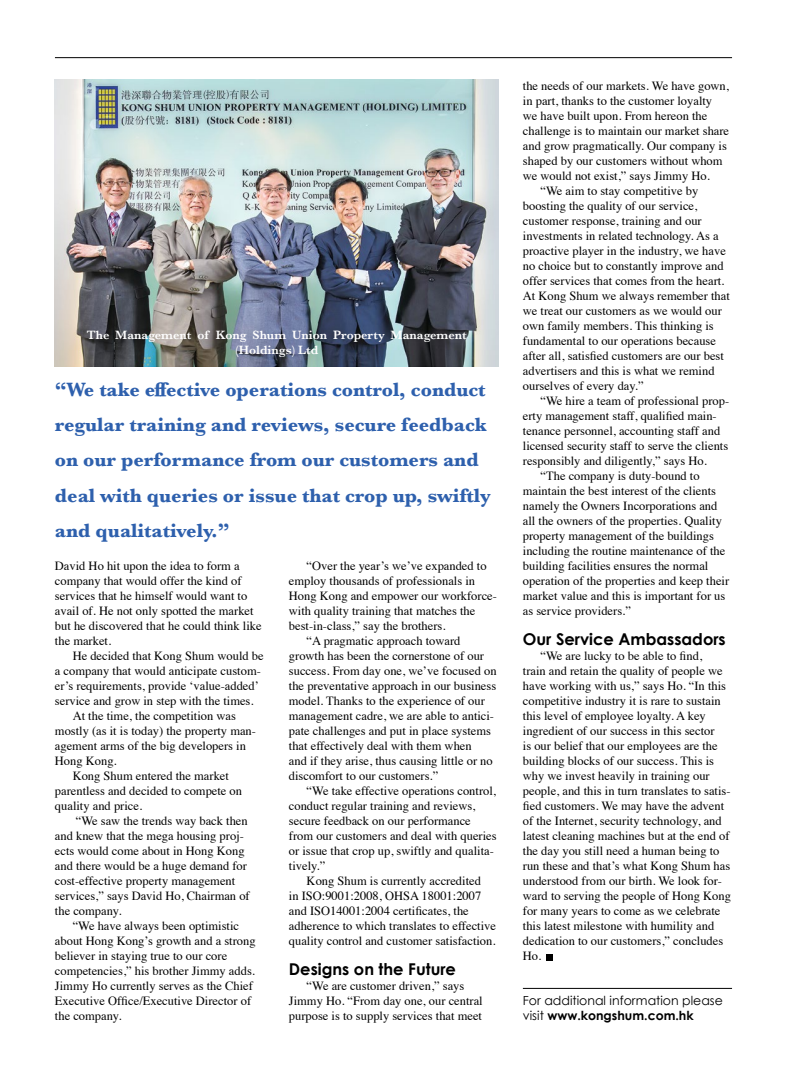
<style>
.page{position:relative;width:787px;height:1081px;background:#fff}
.page>*{position:absolute;margin:0;border:0;box-sizing:border-box;transform-origin:0 0}
.t1{font:700 20px/35px "Baskerville";color:#2e60ad}
.t2{font:700 16.25px "Century Gothic";color:#000}
.t3{font:12.5px/15px "Times";color:#000}
.t4{font:600 12.5px/15px "Baskerville";color:#fff;text-align:center}
.t5{font:12.5px/15px "Century Gothic";color:#000}
.s1{font-weight:700}
</style>
<div class="page">
<hr style="left:55px;top:57px;width:677px;height:1px;background:#000">
<img style="left:55px;top:80px;width:444px;height:286px">
<hr style="left:523px;top:988px;width:209px;height:1px;background:#000">
<svg style="left:546px;top:954px;width:7px;height:6px"></svg>
<p class="t4" style="left:87px;top:327px;width:381px">The Management of Kong Shum Union Property Management (Holdings) Ltd</p>
<h1 class="t1" style="left:55px;top:373px;width:437px">“We take effective operations control, conduct regular training and reviews, secure feedback on our performance from our customers and deal with queries or issue that crop up, swiftly and qualitatively.”</h1>
<p class="t3" style="left:55px;top:557px;width:208px">David Ho hit upon the idea to form a company that would offer the kind of services that he himself would want to avail of. He not only spotted the market but he discovered that he could think like the market.</p>
<p class="t3" style="left:73px;top:647px;width:192px">He decided that Kong Shum would be</p>
<p class="t3" style="left:55px;top:662px;width:207px">a company that would anticipate custom-</p>
<p class="t3" style="left:55px;top:677px;width:205px">er’s requirements, provide ‘value-added’</p>
<p class="t3" style="left:55px;top:692px;width:200px">service and grow in step with the times.</p>
<p class="t3" style="left:73px;top:707px;width:165px">At the time, the competition was</p>
<p class="t3" style="left:55px;top:722px;width:202px">mostly (as it is today) the property man-</p>
<p class="t3" style="left:55px;top:737px;width:192px">agement arms of the big developers in</p>
<p class="t3" style="left:55px;top:752px;width:63px">Hong Kong.</p>
<p class="t3" style="left:73px;top:767px;width:158px">Kong Shum entered the market</p>
<p class="t3" style="left:55px;top:782px;width:189px">parentless and decided to compete on</p>
<p class="t3" style="left:55px;top:797px;width:89px">quality and price.</p>
<p class="t3" style="left:76px;top:812px;width:173px">“We saw the trends way back then</p>
<p class="t3" style="left:55px;top:827px;width:190px">and knew that the mega housing proj-</p>
<p class="t3" style="left:55px;top:842px;width:191px">ects would come about in Hong Kong</p>
<p class="t3" style="left:55px;top:857px;width:193px">and there would be a huge demand for</p>
<p class="t3" style="left:55px;top:872px;width:182px">cost-effective property management</p>
<p class="t3" style="left:55px;top:887px;width:196px">services,” says David Ho, Chairman of</p>
<p class="t3" style="left:55px;top:902px;width:68px">the company.</p>
<p class="t3" style="left:73px;top:917px;width:168px">“We have always been optimistic</p>
<p class="t3" style="left:55px;top:932px;width:202px">about Hong Kong’s growth and a strong</p>
<p class="t3" style="left:55px;top:947px;width:174px">believer in staying true to our core</p>
<p class="t3" style="left:55px;top:962px;width:201px">competencies,” his brother Jimmy adds.</p>
<p class="t3" style="left:55px;top:977px;width:199px">Jimmy Ho currently serves as the Chief</p>
<p class="t3" style="left:55px;top:992px;width:198px">Executive Office/Executive Director of</p>
<p class="t3" style="left:55px;top:1007px;width:68px">the company.</p>
<p class="t3" style="left:306px;top:557px;width:181px">“Over the year’s we’ve expanded to</p>
<p class="t3" style="left:289px;top:572px;width:188px">employ thousands of professionals in</p>
<p class="t3" style="left:289px;top:587px;width:209px">Hong Kong and empower our workforce-</p>
<p class="t3" style="left:289px;top:602px;width:188px">with quality training that matches the</p>
<p class="t3" style="left:289px;top:617px;width:158px">best-in-class,” say the brothers.</p>
<p class="t3" style="left:306px;top:632px;width:155px">“A pragmatic approach toward</p>
<p class="t3" style="left:289px;top:647px;width:197px">growth has been the cornerstone of our</p>
<p class="t3" style="left:289px;top:662px;width:209px">success. From day one, we’ve focused on</p>
<p class="t3" style="left:289px;top:677px;width:209px">the preventative approach in our business</p>
<p class="t3" style="left:289px;top:692px;width:197px">model. Thanks to the experience of our</p>
<p class="t3" style="left:289px;top:707px;width:207px">management cadre, we are able to antici-</p>
<p class="t3" style="left:289px;top:722px;width:204px">pate challenges and put in place systems</p>
<p class="t3" style="left:289px;top:737px;width:184px">that effectively deal with them when</p>
<p class="t3" style="left:289px;top:752px;width:205px">and if they arise, thus causing little or no</p>
<p class="t3" style="left:289px;top:767px;width:151px">discomfort to our customers.”</p>
<p class="t3" style="left:306px;top:782px;width:191px">“We take effective operations control,</p>
<p class="t3" style="left:289px;top:797px;width:188px">conduct regular training and reviews,</p>
<p class="t3" style="left:289px;top:812px;width:183px">secure feedback on our performance</p>
<p class="t3" style="left:289px;top:827px;width:209px">from our customers and deal with queries</p>
<p class="t3" style="left:289px;top:842px;width:206px">or issue that crop up, swiftly and qualita-</p>
<p class="t3" style="left:289px;top:857px;width:38px">tively.”</p>
<p class="t3" style="left:306px;top:872px;width:176px">Kong Shum is currently accredited</p>
<p class="t3" style="left:289px;top:887px;width:194px">in ISO:9001:2008, OHSA 18001:2007</p>
<p class="t3" style="left:289px;top:902px;width:181px">and ISO14001:2004 certificates, the</p>
<p class="t3" style="left:289px;top:917px;width:208px">adherence to which translates to effective</p>
<p class="t3" style="left:289px;top:932px;width:208px">quality control and customer satisfaction.</p>
<h2 class="t2" style="left:289px;top:959px;width:169px">Designs on the Future</h2>
<p class="t3" style="left:289px;top:977px;width:195px;text-align:center">“We are customer driven,” says<br>Jimmy Ho. “From day one, our central purpose is to supply services that meet</p>
<p class="t3" style="left:523px;top:77px;width:208px">the needs of our markets. We have gown,</p>
<p class="t3" style="left:523px;top:92px;width:191px">in part, thanks to the customer loyalty</p>
<p class="t3" style="left:523px;top:107px;width:186px">we have built upon. From hereon the</p>
<p class="t3" style="left:523px;top:122px;width:208px">challenge is to maintain our market share</p>
<p class="t3" style="left:523px;top:137px;width:205px">and grow pragmatically. Our company is</p>
<p class="t3" style="left:523px;top:152px;width:201px">shaped by our customers without whom</p>
<p class="t3" style="left:523px;top:167px;width:188px">we would not exist,” says Jimmy Ho.</p>
<p class="t3" style="left:540px;top:182px;width:159px">“We aim to stay competitive by</p>
<p class="t3" style="left:523px;top:197px;width:176px">boosting the quality of our service,</p>
<p class="t3" style="left:523px;top:212px;width:180px">customer response, training and our</p>
<p class="t3" style="left:523px;top:227px;width:197px">investments in related technology. As a</p>
<p class="t3" style="left:523px;top:242px;width:204px">proactive player in the industry, we have</p>
<p class="t3" style="left:523px;top:257px;width:202px">no choice but to constantly improve and</p>
<p class="t3" style="left:523px;top:272px;width:203px">offer services that comes from the heart.</p>
<p class="t3" style="left:523px;top:287px;width:208px">At Kong Shum we always remember that</p>
<p class="t3" style="left:523px;top:302px;width:200px">we treat our customers as we would our</p>
<p class="t3" style="left:523px;top:317px;width:192px">own family members. This thinking is</p>
<p class="t3" style="left:523px;top:332px;width:195px">fundamental to our operations because</p>
<p class="t3" style="left:523px;top:347px;width:203px">after all, satisfied customers are our best</p>
<p class="t3" style="left:523px;top:362px;width:193px">advertisers and this is what we remind</p>
<p class="t3" style="left:523px;top:377px;width:122px">ourselves of every day.”</p>
<p class="t3" style="left:540px;top:392px;width:190px">“We hire a team of professional prop-</p>
<p class="t3" style="left:523px;top:407px;width:195px">erty management staff, qualified main-</p>
<p class="t3" style="left:523px;top:422px;width:199px">tenance personnel, accounting staff and</p>
<p class="t3" style="left:523px;top:437px;width:207px">licensed security staff to serve the clients</p>
<p class="t3" style="left:523px;top:452px;width:185px">responsibly and diligently,” says Ho.</p>
<p class="t3" style="left:540px;top:467px;width:161px">“The company is duty-bound to</p>
<p class="t3" style="left:523px;top:482px;width:195px">maintain the best interest of the clients</p>
<p class="t3" style="left:523px;top:497px;width:196px">namely the Owners Incorporations and</p>
<p class="t3" style="left:523px;top:512px;width:200px">all the owners of the properties. Quality</p>
<p class="t3" style="left:523px;top:527px;width:192px">property management of the buildings</p>
<p class="t3" style="left:523px;top:542px;width:204px">including the routine maintenance of the</p>
<p class="t3" style="left:523px;top:557px;width:187px">building facilities ensures the normal</p>
<p class="t3" style="left:523px;top:572px;width:208px">operation of the properties and keep their</p>
<p class="t3" style="left:523px;top:587px;width:204px">market value and this is important for us</p>
<p class="t3" style="left:523px;top:602px;width:109px">as service providers.”</p>
<h2 class="t2" style="left:523px;top:629px;width:204px">Our Service Ambassadors</h2>
<p class="t3" style="left:523px;top:647px;width:209px;text-indent:18px">“We are lucky to be able to find,<br>train and retain the quality of people we have working with us,” says Ho. “In this competitive industry it is rare to sustain this level of employee loyalty. A key ingredient of our success in this sector<br>is our belief that our employees are the building blocks of our success. This is why we invest heavily in training our people, and this in turn translates to satis&shy;fied customers. We may have the advent of the Internet, security technology, and latest cleaning machines but at the end of the day you still need a human being to run these and that’s what Kong Shum has understood from our birth. We look for&shy;ward to serving the people of Hong Kong for many years to come as we celebrate this latest milestone with humility and dedication to our customers,” concludes Ho.</p>
<p class="t5" style="left:523px;top:993px;width:201px">For additional information please visit <span class="s1">www.kongshum.com.hk</span></p>
</div>
